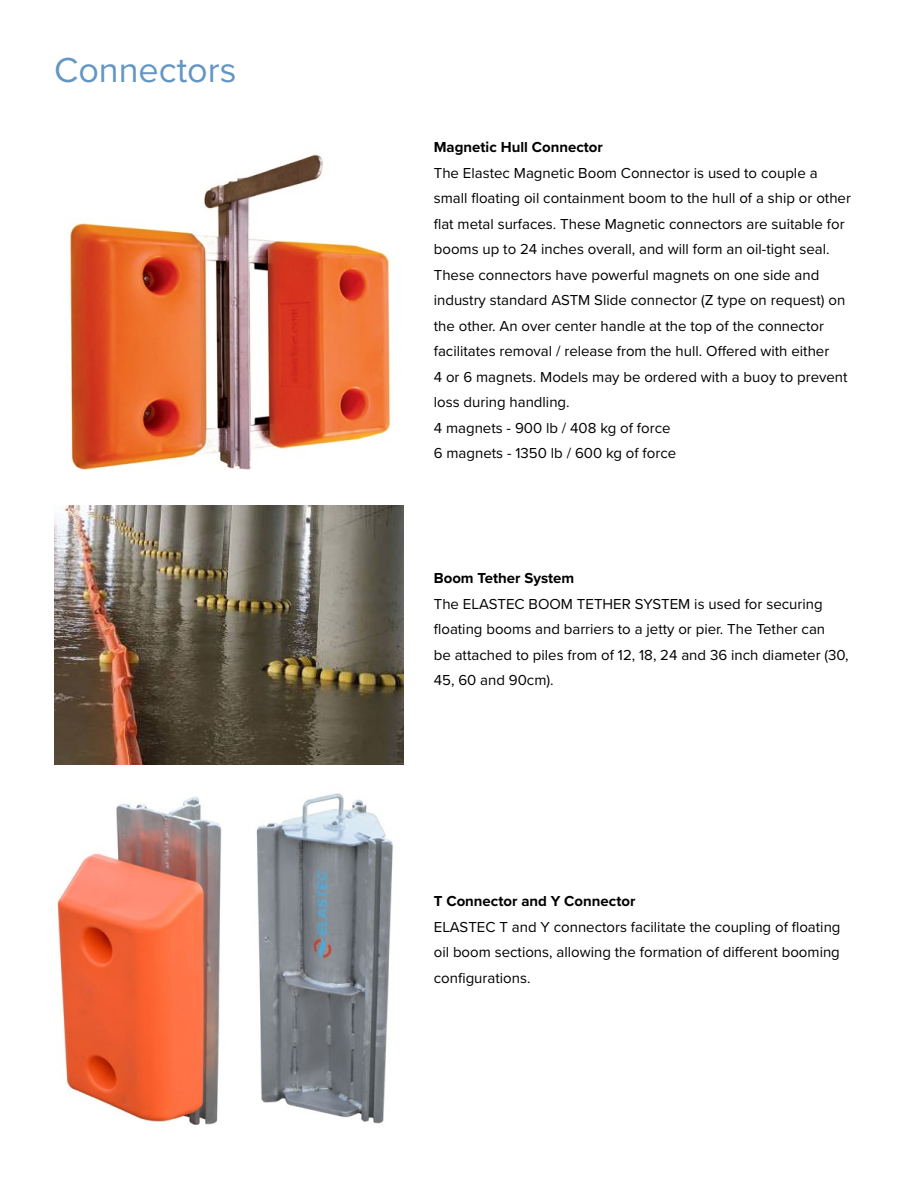
<style>
.page{position:relative;width:918px;height:1188px;background:#fff}
.page>*{position:absolute;margin:0;border:0;box-sizing:border-box;transform-origin:0 0}
.t1{font:36px "Proxima Nova";color:#6496c4}
.t2{font:15px/25.5px "Proxima Nova";color:#000}
.t3{font:700 15px "Proxima Nova";color:#000}
</style>
<div class="page">
<img style="left:57px;top:793px;width:336px;height:332px">
<img style="left:70px;top:154px;width:321px;height:316px">
<img style="left:54px;top:506px;width:349px;height:259px">
<h1 class="t1" style="left:54px;top:44px;width:184px">Connectors</h1>
<p class="t3" style="left:434px;top:136px;width:171px">Magnetic Hull Connector</p>
<p class="t2" style="left:434px;top:159px;width:419px">The Elastec Magnetic Boom Connector is used to couple a small floating oil containment boom to the hull of a ship or other flat metal surfaces. These Magnetic connectors are suitable for booms up to 24 inches overall, and will form an oil-tight seal.<br>These connectors have powerful magnets on one side and industry standard ASTM Slide connector (Z type on request) on the other. An over center handle at the top of the connector facilitates removal / release from the hull. Offered with either<br>4 or 6 magnets. Models may be ordered with a buoy to prevent loss during handling.<br>4 magnets - 900 lb / 408 kg of force<br>6 magnets - 1350 lb / 600 kg of force</p>
<p class="t3" style="left:434px;top:567px;width:142px">Boom Tether System</p>
<p class="t2" style="left:434px;top:590px;width:416px">The ELASTEC BOOM TETHER SYSTEM is used for securing floating booms and barriers to a jetty or pier. The Tether can<br>be attached to piles from of 12, 18, 24 and 36 inch diameter (30, 45, 60 and 90cm).</p>
<p class="t3" style="left:434px;top:890px;width:203px">T Connector and Y Connector</p>
<p class="t2" style="left:434px;top:914px;width:408px;text-align:justify">ELASTEC T and Y connectors facilitate the coupling of floating oil boom sections, allowing the formation of different booming configurations.</p>
</div>
